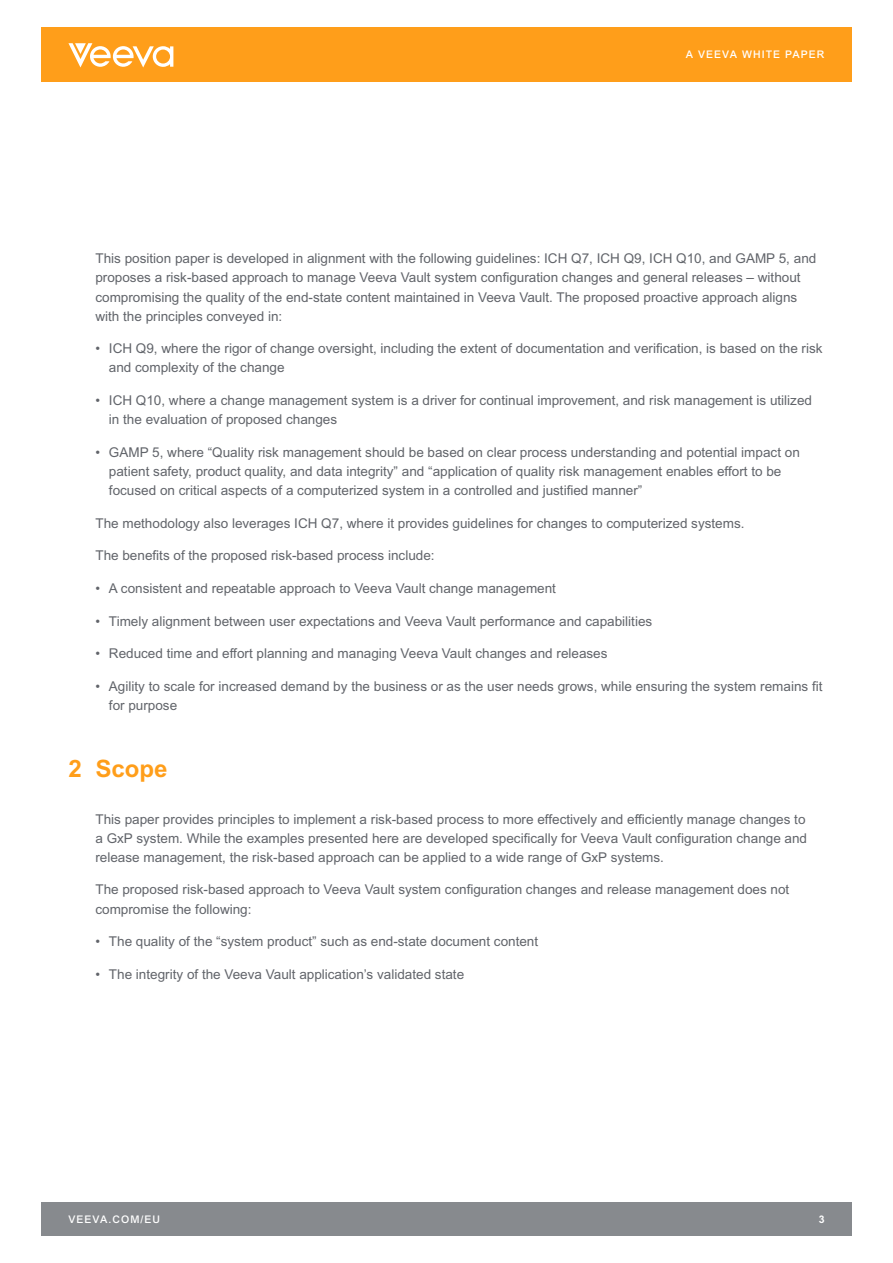
<style>
.page{position:relative;width:893px;height:1263px;background:#fff}
.page>*{position:absolute;margin:0;border:0;box-sizing:border-box;transform-origin:0 0}
.t1{font:700 24px "Arial MT Std";color:#ff9e1a}
.t2{font:13.5px/19.2px "Arial MT Std";color:#61646a}
.t3{font:500 10.5px "Arial MT Std";letter-spacing:.1em;color:#fff}
.t4{font:700 10.5px "Arial MT Std";color:#fff}
</style>
<div class="page">
<div style="left:41px;top:1202px;width:810px;height:34px;background:#878a8e"></div>
<div style="left:41px;top:27px;width:810px;height:54px;background:#ff9e1a"></div>
<svg style="left:68px;top:43px;width:105px;height:25px"></svg>
<p class="t3" style="left:686px;top:48px;width:140px">A VEEVA WHITE PAPER</p>
<p class="t2" style="left:95px;top:249px;width:722px">This position paper is developed in alignment with the following guidelines: ICH Q7, ICH Q9, ICH Q10, and GAMP 5, and proposes a risk-based approach to manage Veeva Vault system configuration changes and general releases – without compromising the quality of the end-state content maintained in Veeva Vault. The proposed proactive approach aligns with the principles conveyed in:</p>
<p class="t2" style="left:109px;top:339px;width:715px;text-indent:-14px">• ICH Q9, where the rigor of change oversight, including the extent of documentation and verification, is based on the risk and complexity of the change</p>
<p class="t2" style="left:109px;top:391px;width:705px;text-indent:-14px">• ICH Q10, where a change management system is a driver for continual improvement, and risk management is utilized in the evaluation of proposed changes</p>
<p class="t2" style="left:109px;top:442px;width:692px;text-indent:-14px">• GAMP 5, where “Quality risk management should be based on clear process understanding and potential impact on patient safety, product quality, and data integrity” and “application of quality risk management enables effort to be focused on critical aspects of a computerized system in a controlled and justified manner”</p>
<p class="t2" style="left:95px;top:513px;width:651px">The methodology also leverages ICH Q7, where it provides guidelines for changes to computerized systems.</p>
<p class="t2" style="left:95px;top:546px;width:341px">The benefits of the proposed risk-based process include:</p>
<p class="t2" style="left:95px;top:579px;width:462px">• A consistent and repeatable approach to Veeva Vault change management</p>
<p class="t2" style="left:95px;top:611px;width:558px">• Timely alignment between user expectations and Veeva Vault performance and capabilities</p>
<p class="t2" style="left:95px;top:644px;width:514px">• Reduced time and effort planning and managing Veeva Vault changes and releases</p>
<p class="t2" style="left:109px;top:676px;width:715px;text-indent:-14px">• Agility to scale for increased demand by the business or as the user needs grows, while ensuring the system remains fit for purpose</p>
<h1 class="t1" style="left:68px;top:755px;width:101px">2 Scope</h1>
<p class="t2" style="left:95px;top:809px;width:713px;text-align:justify">This paper provides principles to implement a risk-based process to more effectively and efficiently manage changes to a GxP system. While the examples presented here are developed specifically for Veeva Vault configuration change and release management, the risk-based approach can be applied to a wide range of GxP systems.</p>
<p class="t2" style="left:95px;top:880px;width:695px">The proposed risk-based approach to Veeva Vault system configuration changes and release management does not compromise the following:</p>
<p class="t2" style="left:95px;top:932px;width:444px">• The quality of the “system product” such as end-state document content</p>
<p class="t2" style="left:95px;top:964px;width:370px">• The integrity of the Veeva Vault application’s validated state</p>
<p class="t3" style="left:68px;top:1213px;width:93px">VEEVA.COM/EU</p>
<p class="t4" style="left:819px;top:1213px;width:7px">3</p>
</div>
